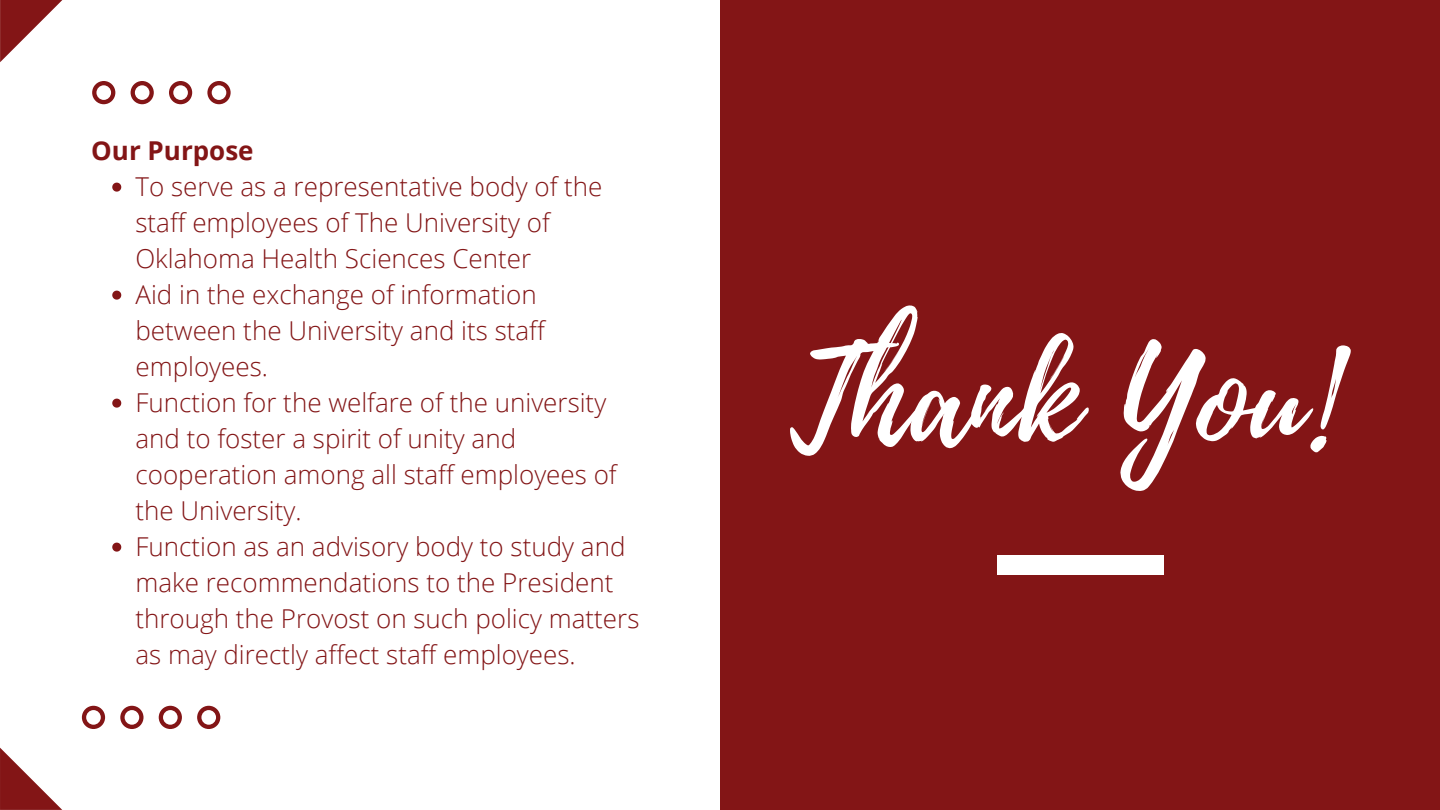
<style>
.page{position:relative;width:1440px;height:810px;background:#fff}
.page>*{position:absolute;margin:0;border:0;box-sizing:border-box;transform-origin:0 0}
.t1{font:133.2px "Playlist Script";letter-spacing:.015em;color:#fff}
.t2{font:300 26px/36px "Open Sans";color:#831516}
.t3{font:700 26px "Open Sans";color:#831516}
</style>
<div class="page">
<div style="left:720px;top:0;width:720px;height:810px;background:#831516"></div>
<svg style="left:112px;top:183px;width:9px;height:9px"></svg>
<svg style="left:112px;top:291px;width:9px;height:9px"></svg>
<svg style="left:112px;top:399px;width:9px;height:9px"></svg>
<svg style="left:112px;top:543px;width:9px;height:9px"></svg>
<svg style="left:92px;top:81px;width:139px;height:23px"></svg>
<svg style="left:82px;top:706px;width:138px;height:23px"></svg>
<svg style="left:0;top:0;width:62px;height:62px"></svg>
<svg style="left:0;top:748px;width:62px;height:62px"></svg>
<div style="left:997px;top:555px;width:166px;height:20px;background:#fff"></div>
<p class="t3" style="left:91px;top:132px;width:164px">Our Purpose</p>
<p class="t2" style="left:135px;top:168px;width:505px">To serve as a representative body of the staff employees of The University of Oklahoma Health Sciences Center<br>Aid in the exchange of information between the University and its staff employees.<br>Function for the welfare of the university and to foster a spirit of unity and cooperation among all staff employees of the University.<br>Function as an advisory body to study and make recommendations to the President through the Provost on such policy matters as may directly affect staff employees.</p>
<h1 class="t1" style="left:790px;top:305px;width:546px">Thank You!</h1>
</div>
